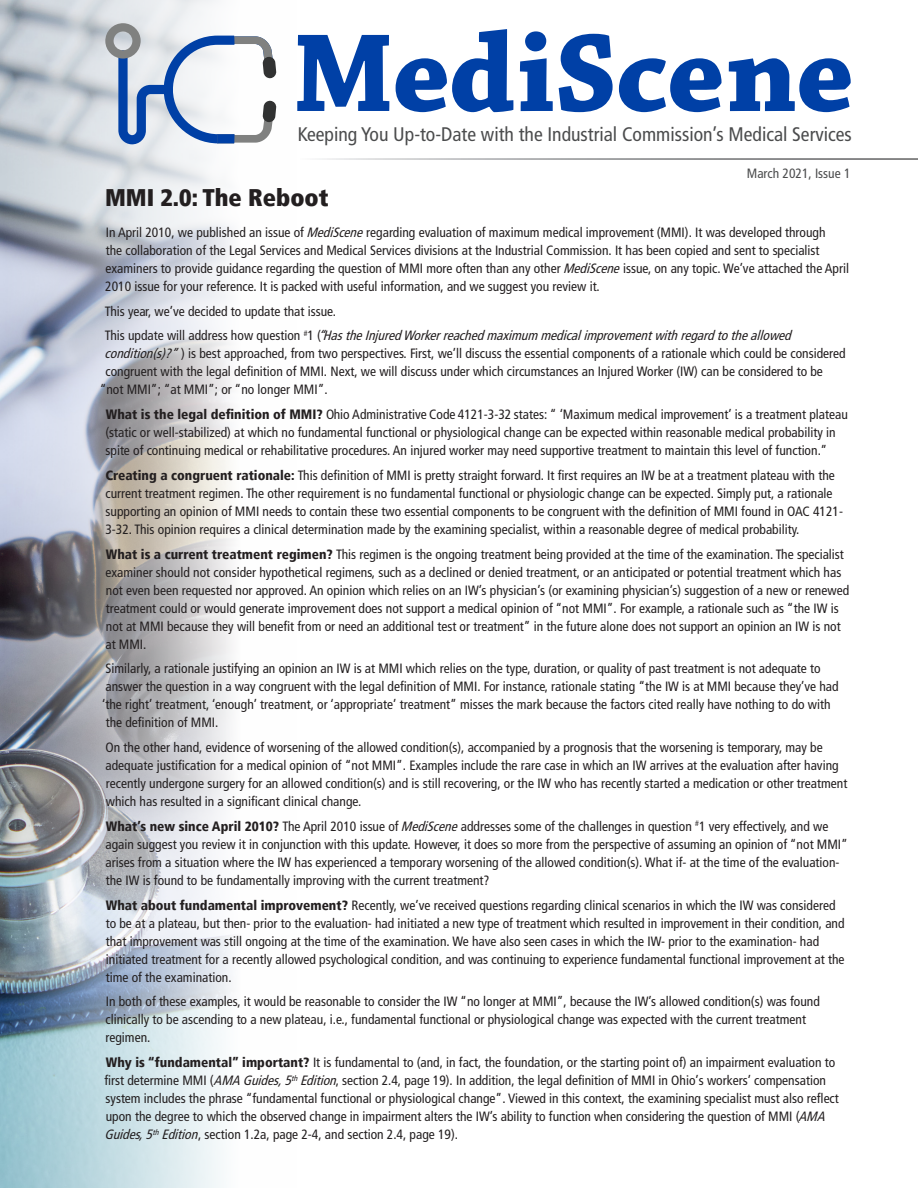
<style>
.page{position:relative;width:918px;height:1188px;background:#fff}
.page>*{position:absolute;margin:0;border:0;box-sizing:border-box;transform-origin:0 0}
.t1{font:700 117px "Chaparral Pro";letter-spacing:-.01em;color:#0040a6}
.t2{font:900 condensed 24px "Frutiger LT";color:#231f20}
.t3{font:condensed 19.65px "Frutiger LT";color:#4b4c4d}
.t4{font:condensed 13.5px/18px "Frutiger LT";color:#231f20}
.t5{font:italic condensed 13.5px/24.8px "Frutiger LT";color:#231f20}
.t6{font:condensed 13.5px "Frutiger LT";color:#4b4c4d}
.s1{font-style:italic}
.s2{font-style:normal}
.s3{font-weight:900}
</style>
<div class="page">
<img style="left:0;top:0;width:277px;height:1188px">
<svg style="left:105px;top:23px;width:171px;height:122px"></svg>
<p class="t1" style="left:292px;top:5px;width:563px">MediScene</p>
<p class="t3" style="left:298px;top:123px;width:556px">Keeping You Up-to-Date with the Industrial Commission’s Medical Services</p>
<p class="t6" style="left:747px;top:165px;width:105px">March 2021, Issue 1</p>
<p class="t2" style="left:105px;top:183px;width:225px">MMI 2.0: The Reboot</p>
<p class="t4" style="left:105px;top:223px;width:745px">In April 2010, we published an issue of <span class="s1">MediScene</span>regarding evaluation of maximum medical improvement (MMI). It was developed through<br>the collaboration of the Legal Services and Medical Services divisions at the Industrial Commission. It has been copied and sent to specialist examiners to provide guidance regarding the question of MMI more often than any other <span class="s1">MediScene</span>issue, on any topic. We’ve attached the April 2010 issue for your reference. It is packed with useful information, and we suggest you review it.</p>
<p class="t5" style="left:105px;top:299px;width:692px"><span class="s2">This year, we’ve decided to update that issue.<br>T h i s u p d a t e w i l l a d d r e s s h o w q u e s t i o n</span> <sup>#</sup> <span class="s2">1 (</span>“HastheInjured Workerreachedmaximum medicalimprovementwithregardtotheallowed</p>
<p class="t4" style="left:105px;top:345px;width:743px"><span class="s1">condition(s)?”</span>) is best approached, from two perspectives. First, we’ll discuss the essential components of a rationale which could be considered</p>
<p class="t4" style="left:105px;top:363px;width:719px">congruent with the legal definition of MMI. Next, we will discuss under which circumstances an Injured Worker (IW) can be considered to be</p>
<p class="t4" style="left:100px;top:381px;width:229px">“not MMI”; “at MMI”; or “no longer MMI”.</p>
<p class="t4" style="left:105px;top:406px;width:744px"><span class="s3">What is the legal definition of MMI?</span> Ohio Administrative Code 4121-3-32 states: “ ‘Maximum medical improvement’ is a treatment plateau (static or well-stabilized) at which no fundamental functional or physiological change can be expected within reasonable medical probability in spite of continuing medical or rehabilitative procedures. An injured worker may need supportive treatment to maintain this level of function.”</p>
<p class="t4" style="left:105px;top:466px;width:739px"><span class="s3">Creating a congruent rationale:</span> This definition of MMI is pretty straight forward. It first requires an IW be at a treatment plateau with the current treatment regimen. The other requirement is no fundamental functional or physiologic change can be expected. Simply put, a rationale supporting an opinion of MMI needs to contain these two essential components to be congruent with the definition of MMI found in OAC 4121- 3-32. This opinion requires a clinical determination made by the examining specialist, within a reasonable degree of medical probability.</p>
<p class="t4" style="left:105px;top:545px;width:745px"><span class="s3">What is a current treatment regimen?</span> This regimen is the ongoing treatment being provided at the time of the examination. The specialist examiner should not consider hypothetical regimens, such as a declined or denied treatment, or an anticipated or potential treatment which has not even been requested nor approved. An opinion which relies on an IW’s physician’s (or examining physician’s) suggestion of a new or renewed treatment could or would generate improvement does not support a medical opinion of “not MMI”. For example, a rationale such as “the IW is not at MMI because they will benefit from or need an additional test or treatment” in the future alone does not support an opinion an IW is not at MMI.</p>
<p class="t4" style="left:102px;top:660px;width:738px">Similarly, a rationale justifying an opinion an IW is at MMI which relies on the type, duration, or quality of past treatment is not adequate to answer the question in a way congruent with the legal definition of MMI. For instance, rationale stating “the IW is at MMI because they’ve had ‘the right’ treatment, ‘enough’ treatment, or ‘appropriate’ treatment” misses the mark because the factors cited really have nothing to do with the definition of MMI.</p>
<p class="t4" style="left:105px;top:739px;width:743px">On the other hand, evidence of worsening of the allowed condition(s), accompanied by a prognosis that the worsening is temporary, may be adequate justification for a medical opinion of “not MMI”. Examples include the rare case in which an IW arrives at the evaluation after having recently undergone surgery for an allowed condition(s) and is still recovering, or the IW who has recently started a medication or other treatment which has resulted in a significant clinical change.</p>
<p class="t4" style="left:105px;top:817px;width:744px"><span class="s3">What’s new since April 2010?</span> The April 2010 issue of <span class="s1">MediScene</span>addresses some of the challenges in question <sup>#</sup>1 very effectively, and we again suggest you review it in conjunction with this update. However, it does so more from the perspective of assuming an opinion of “not MMI” arises from a situation where the IW has experienced a temporary worsening of the allowed condition(s). What if- at the time of the evaluation&shy;the IW is found to be fundamentally improving with the current treatment?</p>
<p class="t4" style="left:106px;top:896px;width:740px"><span class="s3">What about fundamental improvement?</span> Recently, we’ve received questions regarding clinical scenarios in which the IW was considered to be at a plateau, but then- prior to the evaluation- had initiated a new type of treatment which resulted in improvement in their condition, and that improvement was still ongoing at the time of the examination. We have also seen cases in which the IW- prior to the examination- had initiated treatment for a recently allowed psychological condition, and was continuing to experience fundamental functional improvement at the time of the examination.</p>
<p class="t4" style="left:105px;top:993px;width:716px">In both of these examples, it would be reasonable to consider the IW “no longer at MMI”, because the IW’s allowed condition(s) was found clinically to be ascending to a new plateau, i.e., fundamental functional or physiological change was expected with the current treatment regimen.</p>
<p class="t4" style="left:104px;top:1054px;width:736px"><span class="s3">Why is “fundamental” important?</span> It is fundamental to (and, in fact, the foundation, or the starting point of) an impairment evaluation to first determine MMI (<span class="s1">AMAGuides,5</span><sup>th</sup><span class="s1">Edition</span>, section 2.4, page 19). In addition, the legal definition of MMI in Ohio’s workers’ compensation system includes the phrase “fundamental functional or physiological change”. Viewed in this context, the examining specialist must also reflect upon the degree to which the observed change in impairment alters the IW’s ability to function when considering the question of MMI (<span class="s1">AMA Guides,5</span><sup>th</sup><span class="s1">Edition</span>, section 1.2a, page 2-4, and section 2.4, page 19).</p>
</div>
